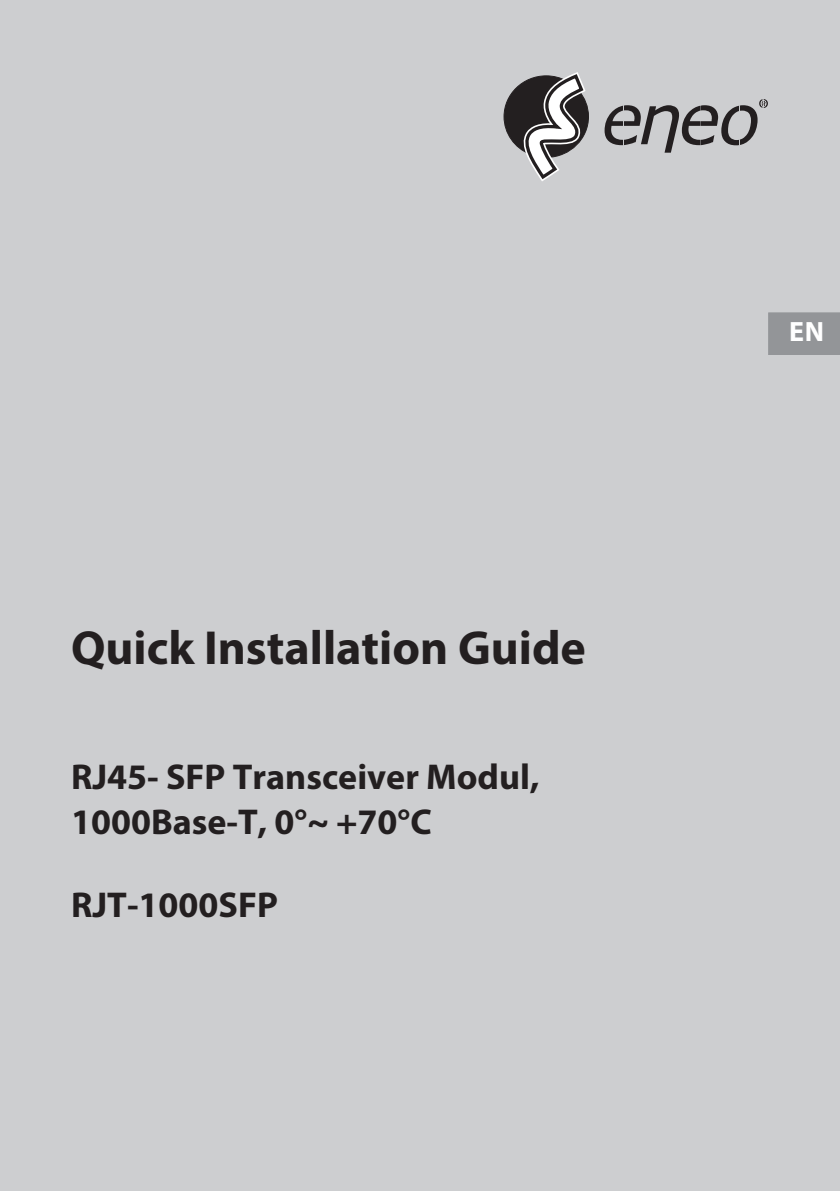
<style>
.page{position:relative;width:840px;height:1191px;background:#fff}
.page>*{position:absolute;margin:0;border:0;box-sizing:border-box;transform-origin:0 0}
.t1{font:700 48px "Myriad Pro";color:#231f20}
.t2{font:700 36px/45px "Myriad Pro";color:#231f20}
.t3{font:700 28px "Myriad Pro";color:#fff}
</style>
<div class="page">
<div style="left:0;top:0;width:839px;height:1191px;background:#cdced0"></div>
<svg style="left:604px;top:99px;width:163px;height:54px"></svg>
<svg style="left:503px;top:72px;width:86px;height:109px"></svg>
<div style="left:768px;top:312px;width:71px;height:43px;background:#939598"></div>
<h1 class="t1" style="left:71px;top:616px;width:516px">Quick Installation Guide</h1>
<p class="t2" style="left:71px;top:753px;width:469px">RJ45- SFP Transceiver Modul,<br>1000Base-T, 0°~ +70°C</p>
<p class="t2" style="left:71px;top:881px;width:208px">RJT-1000SFP</p>
<p class="t3" style="left:788px;top:314px;width:36px">EN</p>
</div>
